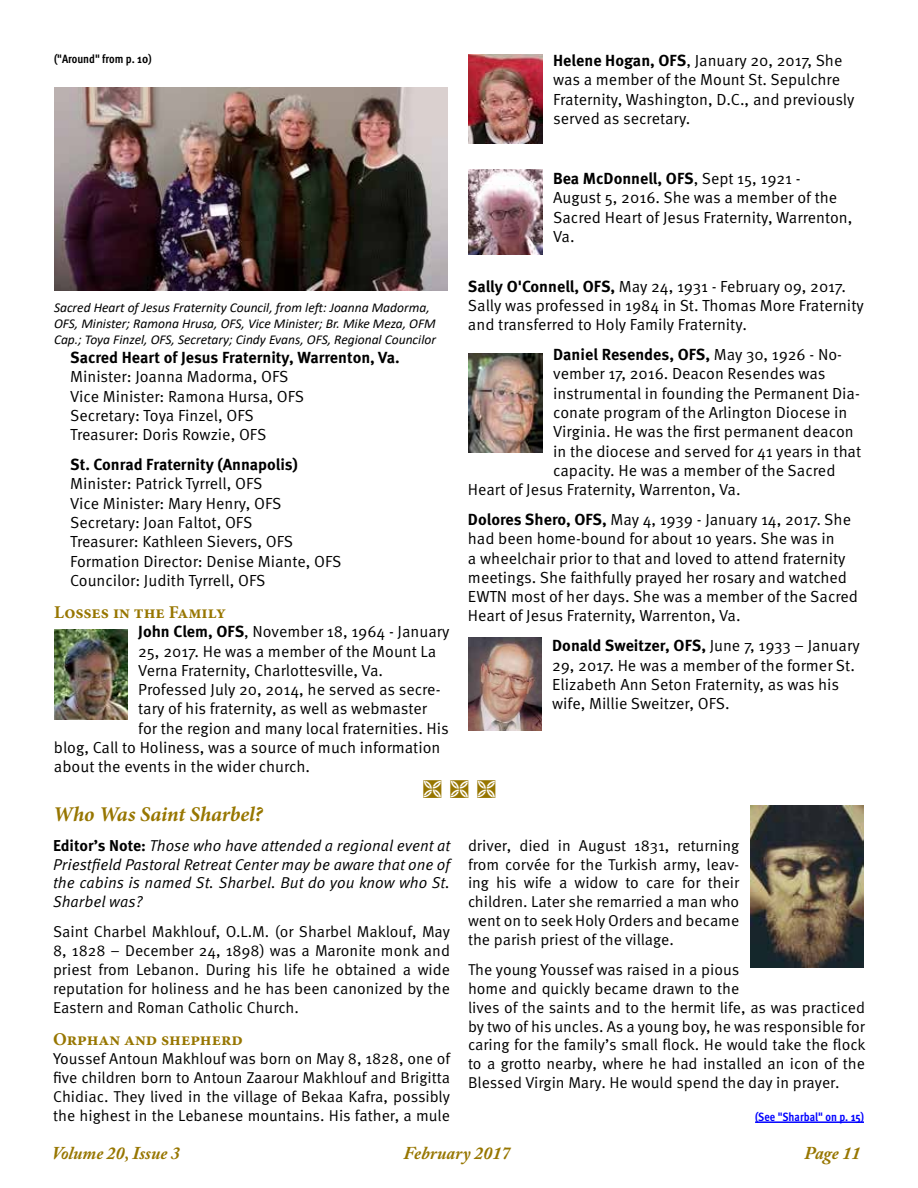
<style>
.page{position:relative;width:918px;height:1188px;background:#fff}
.page>*{position:absolute;margin:0;border:0;box-sizing:border-box;transform-origin:0 0}
.t1{font:italic 700 21px "Minion Pro";letter-spacing:-.005em;color:#977600}
.t2{font:700 18px "Minion Pro";color:#977600}
.t3{font:italic 700 18px "Adobe Caslon Pro";color:#977600}
.t4{font:16.05px/19.2px "Meta OT";color:#000}
.t5{font:700 16.05px "Meta OT";color:#000}
.t6{font:15.75px/18.9px "Meta OT";color:#000;text-align:justify}
.t7{font:italic 15.75px/18.9px "Meta OT";color:#000;text-align:justify}
.t8{font:italic 13.5px/16.2px "Calibri";color:#000}
.t9{font:700 12px "Meta Cond OT";color:#00f}
.t10{font:700 12px "Meta Cond OT";color:#000}
.s1{font-weight:700}
.s2{font-weight:700;font-style:normal}
.s3{font-weight:400}
</style>
<div class="page">
<img style="left:54px;top:630px;width:73px;height:90px">
<img style="left:469px;top:54px;width:73px;height:90px">
<img style="left:469px;top:353px;width:73px;height:100px">
<img style="left:469px;top:170px;width:73px;height:84px">
<img style="left:468px;top:637px;width:73px;height:93px">
<img style="left:750px;top:806px;width:114px;height:161px">
<hr style="left:755px;top:1121px;width:109px;height:2px;background:#00f">
<img style="left:54px;top:87px;width:393px;height:204px">
<p class="t10" style="left:54px;top:51px;width:99px">("Around" from p. 10)</p>
<p class="t4" style="left:553px;top:51px;width:303px"><span class="s1">Helene Hogan, OFS</span>, January 20, 2017, She was a member of the Mount St. Sepulchre Fraternity, Washington, D.C., and previously served as secretary.</p>
<p class="t8" style="left:54px;top:299px;width:383px">Sacred Heart of Jesus Fraternity Council, from left: Joanna Madorma,<br>OFS, Minister; Ramona Hrusa, OFS, Vice Minister; Br. Mike Meza, OFM<br>Cap.; Toya Finzel, OFS, Secretary; Cindy Evans, OFS, Regional Councilor</p>
<p class="t5" style="left:70px;top:347px;width:331px">Sacred Heart of Jesus Fraternity, Warrenton, Va.</p>
<p class="t4" style="left:70px;top:367px;width:236px">Minister: Joanna Madorma, OFS<br>Vice Minister: Ramona Hursa, OFS<br>Secretary: Toya Finzel, OFS<br>Treasurer: Doris Rowzie, OFS</p>
<p class="t5" style="left:70px;top:454px;width:229px">St. Conrad Fraternity (Annapolis)</p>
<p class="t4" style="left:70px;top:475px;width:273px">Minister: Patrick Tyrrell, OFS<br>Vice Minister: Mary Henry, OFS<br>Secretary: Joan Faltot, OFS<br>Treasurer: Kathleen Sievers, OFS<br>Formation Director: Denise Miante, OFS<br>Councilor: Judith Tyrrell, OFS</p>
<p class="t2" style="left:54px;top:600px;width:173px">Losses in the Family</p>
<p class="t4" style="left:138px;top:622px;width:313px"><span class="s1">John Clem, OFS</span>, November 18, 1964 - January</p>
<p class="t4" style="left:138px;top:642px;width:300px">25, 2017. He was a member of the Mount La</p>
<p class="t4" style="left:138px;top:661px;width:246px">Verna Fraternity, Charlottesville, Va.</p>
<p class="t4" style="left:138px;top:680px;width:304px">Professed July 20, 2014, he served as secre-</p>
<p class="t4" style="left:138px;top:700px;width:290px">tary of his fraternity, as well as webmaster</p>
<p class="t4" style="left:138px;top:719px;width:312px">for the region and many local fraternities. His</p>
<p class="t4" style="left:54px;top:738px;width:388px">blog, Call to Holiness, was a source of much information</p>
<p class="t4" style="left:54px;top:757px;width:258px">about the events in the wider church.</p>
<h1 class="t1" style="left:53px;top:799px;width:211px">Who Was Saint Sharbel?</h1>
<p class="t7" style="left:53px;top:836px;width:399px"><span class="s2">Editor’s Note:</span> Those who have attended a regional event at Priestfield Pastoral Retreat Center may be aware that one of the cabins is named St. Sharbel. But do you know who St.<br>Sharbel was?</p>
<p class="t6" style="left:53px;top:922px;width:399px">Saint Charbel Makhlouf, O.L.M. (or Sharbel Maklouf, May 8, 1828 – December 24, 1898) was a Maronite monk and priest from Lebanon. During his life he obtained a wide reputation for holiness and he has been canonized by the Eastern and Roman Catholic Church.</p>
<p class="t2" style="left:53px;top:1027px;width:191px">Orphan and shepherd</p>
<p class="t6" style="left:53px;top:1049px;width:399px">Youssef Antoun Makhlouf was born on May 8, 1828, one of five children born to Antoun Zaarour Makhlouf and Brigitta Chidiac. They lived in the village of Bekaa Kafra, possibly the highest in the Lebanese mountains. His father, a mule</p>
<p class="t4" style="left:553px;top:169px;width:301px"><span class="s1">Bea McDonnell, OFS</span>, Sept 15, 1921 -<br>August 5, 2016. She was a member of the<br>Sacred Heart of Jesus Fraternity, Warrenton,<br>Va.</p>
<p class="t4" style="left:468px;top:277px;width:397px"><span class="s1">Sally O'Connell, OFS,</span> May 24, 1931 - February 09, 2017.<br>Sally was professed in 1984 in St. Thomas More Fraternity and transferred to Holy Family Fraternity.</p>
<p class="t5" style="left:553px;top:345px;width:290px">Daniel Resendes, OFS, <span class="s3">May 30, 1926 - No-</span></p>
<p class="t4" style="left:553px;top:365px;width:274px">vember 17, 2016. Deacon Resendes was</p>
<p class="t4" style="left:553px;top:384px;width:308px">instrumental in founding the Permanent Dia-</p>
<p class="t4" style="left:553px;top:403px;width:296px">conate program of the Arlington Diocese in</p>
<p class="t4" style="left:553px;top:422px;width:302px">Virginia. He was the first permanent deacon</p>
<p class="t4" style="left:553px;top:442px;width:310px">in the diocese and served for 41 years in that</p>
<p class="t4" style="left:553px;top:461px;width:284px">capacity. He was a member of the Sacred</p>
<p class="t4" style="left:468px;top:480px;width:274px">Heart of Jesus Fraternity, Warrenton, Va.</p>
<p class="t4" style="left:468px;top:510px;width:392px"><span class="s1">Dolores Shero, OFS,</span> May 4, 1939 - January 14, 2017. She had been home-bound for about 10 years. She was in<br>a wheelchair prior to that and loved to attend fraternity meetings. She faithfully prayed her rosary and watched EWTN most of her days. She was a member of the Sacred Heart of Jesus Fraternity, Warrenton, Va.</p>
<p class="t4" style="left:552px;top:637px;width:309px"><span class="s1">Donald Sweitzer, OFS,</span> June 7, 1933 – January 29, 2017. He was a member of the former St.<br>Elizabeth Ann Seton Fraternity, as was his wife, Millie Sweitzer, OFS.</p>
<p class="t6" style="left:468px;top:836px;width:273px">driver, died in August 1831, returning from corvée for the Turkish army, leav&shy;ing his wife a widow to care for their children. Later she remarried a man who went on to seek Holy Orders and became the parish priest of the village.</p>
<p class="t6" style="left:468px;top:960px;width:399px;text-align:left">The young Youssef was raised in a pious<br>home and quickly became drawn to the<br>lives of the saints and to the hermit life, as was practiced by two of his uncles. As a young boy, he was responsible for caring for the family’s small flock. He would take the flock to a grotto nearby, where he had installed an icon of the Blessed Virgin Mary. He would spend the day in prayer.</p>
<p class="t9" style="left:755px;top:1109px;width:110px">(See "Sharbal" on p. 15)</p>
<p class="t3" style="left:52px;top:1142px;width:130px">Volume 20, Issue 3</p>
<p class="t3" style="left:404px;top:1142px;width:108px">February 2017</p>
<p class="t3" style="left:804px;top:1142px;width:58px">Page 11</p>
</div>
